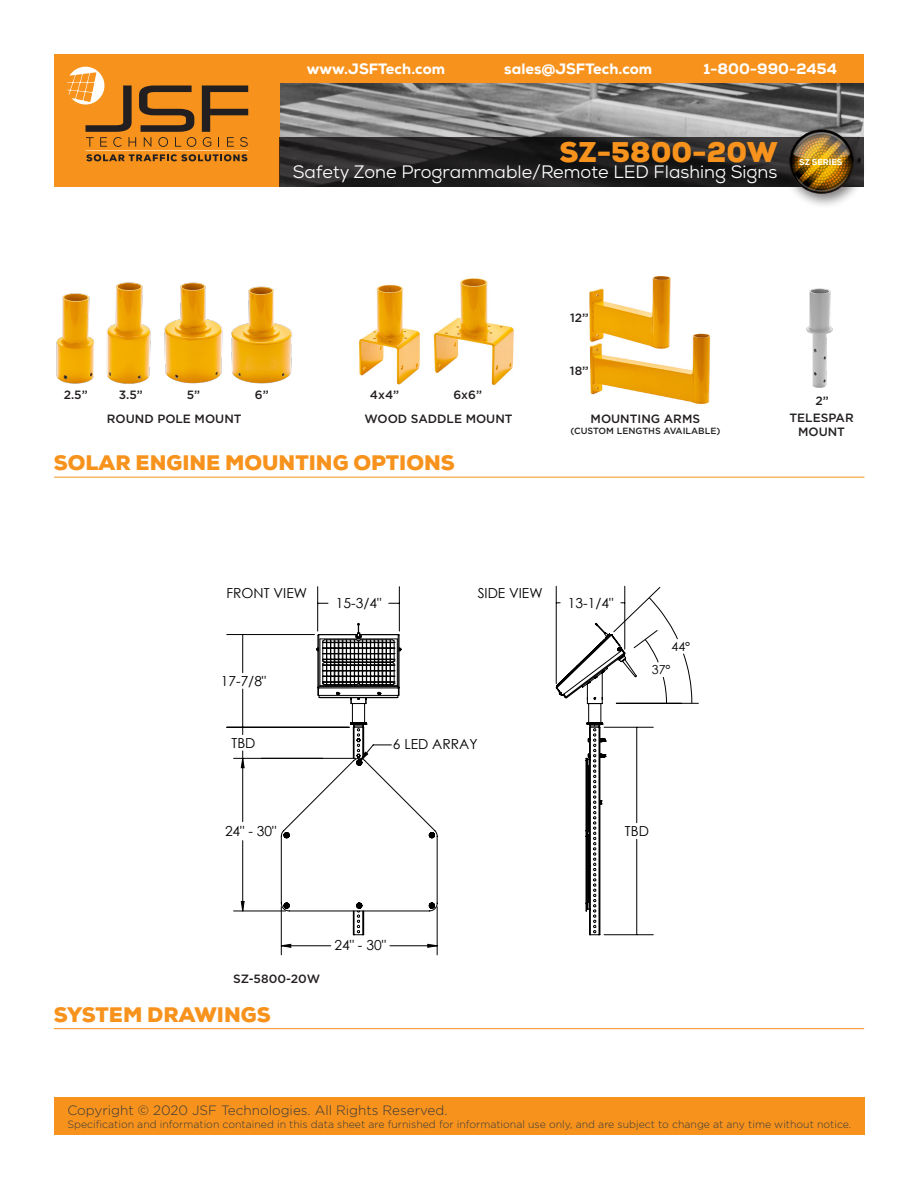
<style>
.page{position:relative;width:918px;height:1188px;background:#fff}
.page>*{position:absolute;margin:0;border:0;box-sizing:border-box;transform-origin:0 0}
.t1{font:900 28.5px "Nexa";color:#f7931d}
.t2{font:900 21px "Nexa";color:#f7931d}
.t3{font:18px "Nexa";color:#fff}
.t4{font:800 15px "Nexa";color:#fff}
.t5{font:13.8px "Century Gothic";color:#000}
.t6{font:300 13.5px "Gotham";color:#383839}
.t7{font:12.45px "Century Gothic";color:#000}
.t8{font:500 12px/17.2px "Gotham";color:#231f20;text-align:center}
.t9{font:300 10.5px "Gotham";color:#383839}
.t10{font:500 9px "Gotham";color:#231f20}
.t11{font:800 8.4px "Nexa";color:#fff}
</style>
<div class="page">
<img style="left:280px;top:83px;width:584px;height:54px">
<div style="left:54px;top:54px;width:226px;height:133px;background:#f7931d"></div>
<svg style="left:67px;top:67px;width:181px;height:94px"></svg>
<svg style="left:280px;top:137px;width:501px;height:50px;background:#242222"></svg>
<hr style="left:54px;top:1028px;width:810px;height:1px;background:#f7931d">
<div style="left:54px;top:1097px;width:810px;height:38px;background:#f7931d"></div>
<div style="left:280px;top:54px;width:584px;height:29px;background:#f7931d"></div>
<hr style="left:54px;top:477px;width:810px;height:1px;background:#f7931d">
<hr style="left:556px;top:586px;width:1px;height:98px;background:#000">
<hr style="left:624px;top:586px;width:1px;height:63px;background:#000">
<hr style="left:227px;top:634px;width:87px;height:1px;background:#000">
<hr style="left:242px;top:689px;width:1px;height:38px;background:#000">
<hr style="left:242px;top:635px;width:1px;height:38px;background:#000">
<hr style="left:317px;top:587px;width:1px;height:44px;background:#000">
<hr style="left:399px;top:587px;width:1px;height:44px;background:#000">
<hr style="left:227px;top:727px;width:122px;height:1px;background:#000">
<hr style="left:234px;top:758px;width:122px;height:1px;background:#000">
<hr style="left:234px;top:911px;width:52px;height:1px;background:#000">
<hr style="left:281px;top:907px;width:1px;height:48px;background:#000">
<hr style="left:437px;top:907px;width:1px;height:48px;background:#000">
<svg style="left:241px;top:751px;width:4px;height:161px"></svg>
<svg style="left:281px;top:944px;width:157px;height:4px"></svg>
<svg style="left:556px;top:587px;width:143px;height:348px"></svg>
<svg style="left:281px;top:623px;width:157px;height:312px"></svg>
<img style="left:359px;top:284px;width:61px;height:101px">
<img style="left:433px;top:278px;width:81px;height:108px">
<img style="left:806px;top:288px;width:27px;height:100px">
<img style="left:589px;top:276px;width:82px;height:54px">
<img style="left:589px;top:330px;width:122px;height:74px">
<img style="left:164px;top:282px;width:53px;height:102px">
<img style="left:217px;top:286px;width:76px;height:98px">
<img style="left:107px;top:282px;width:44px;height:102px">
<img style="left:56px;top:293px;width:38px;height:91px">
<div style="left:781px;top:124px;width:86px;height:85px;background:#231f20;opacity:.6"></div>
<img style="left:790px;top:130px;width:64px;height:64px">
<h3 class="t4" style="left:307px;top:59px;width:140px">www.JSFTech.com</h3>
<h3 class="t4" style="left:504px;top:59px;width:149px">sales@JSFTech.com</h3>
<h3 class="t4" style="left:703px;top:59px;width:135px">1-800-990-2454</h3>
<h1 class="t1" style="left:559px;top:134px;width:220px">SZ-5800-20W</h1>
<h3 class="t3" style="left:293px;top:161px;width:486px">Safety Zone Programmable/Remote LED Flashing Signs</h3>
<p class="t11" style="left:799px;top:157px;width:45px">SZ SERIES</p>
<p class="t8" style="left:64px;top:386px;width:26px">2.5”</p>
<p class="t8" style="left:119px;top:386px;width:26px">3.5”</p>
<p class="t8" style="left:187px;top:386px;width:15px">5”</p>
<p class="t8" style="left:255px;top:386px;width:15px">6”</p>
<p class="t8" style="left:107px;top:410px;width:136px">ROUND POLE MOUNT</p>
<p class="t8" style="left:370px;top:386px;width:31px">4x4”</p>
<p class="t8" style="left:453px;top:386px;width:30px">6x6”</p>
<p class="t8" style="left:365px;top:410px;width:150px">WOOD SADDLE MOUNT</p>
<h2 class="t2" style="left:54px;top:449px;width:402px">SOLAR ENGINE MOUNTING OPTIONS</h2>
<p class="t8" style="left:570px;top:309px;width:20px">12”</p>
<p class="t8" style="left:570px;top:362px;width:20px">18”</p>
<p class="t8" style="left:591px;top:410px;width:111px">MOUNTING ARMS</p>
<p class="t10" style="left:570px;top:425px;width:151px">(CUSTOM LENGTHS AVAILABLE)</p>
<h3 class="t5" style="left:227px;top:583px;width:82px">FRONT VIEW</h3>
<h3 class="t5" style="left:336px;top:594px;width:47px">15-3/4"</h3>
<h3 class="t5" style="left:478px;top:583px;width:66px">SIDE VIEW</h3>
<h3 class="t5" style="left:568px;top:593px;width:47px">13-1/4"</h3>
<p class="t7" style="left:671px;top:638px;width:20px">44°</p>
<h3 class="t5" style="left:221px;top:671px;width:47px">17-7/8"</h3>
<p class="t7" style="left:652px;top:661px;width:20px">37°</p>
<h3 class="t5" style="left:232px;top:733px;width:26px">TBD</h3>
<h3 class="t5" style="left:393px;top:734px;width:86px">6 LED ARRAY</h3>
<h3 class="t5" style="left:225px;top:821px;width:53px">24" - 30"</h3>
<h3 class="t5" style="left:625px;top:821px;width:26px">TBD</h3>
<p class="t8" style="left:233px;top:970px;width:89px">SZ-5800-20W</p>
<h2 class="t2" style="left:54px;top:1001px;width:219px">SYSTEM DRAWINGS</h2>
<h3 class="t5" style="left:335px;top:935px;width:53px">24" - 30"</h3>
<p class="t8" style="left:789px;top:392px;width:66px">2”<br>TELESPAR</p>
<p class="t8" style="left:798px;top:423px;width:48px">MOUNT</p>
<p class="t6" style="left:67px;top:1102px;width:382px">Copyright © 2020 JSF Technologies. All Rights Reserved.</p>
<p class="t9" style="left:67px;top:1117px;width:785px">Specification and information contained in this data sheet are furnished for informational use only, and are subject to change at any time without notice.</p>
</div>
